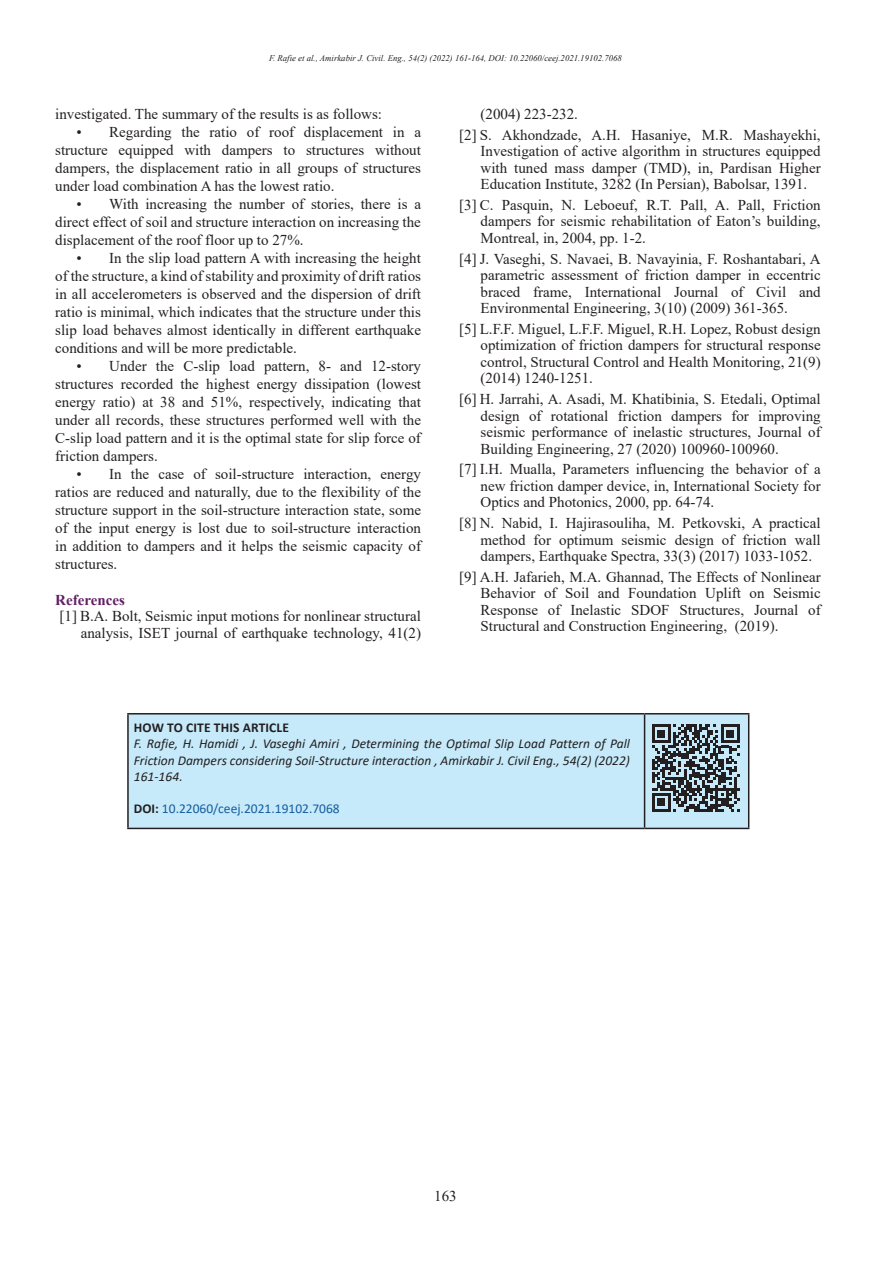
<style>
.page{position:relative;width:893px;height:1263px;background:#fff}
.page>*{position:absolute;margin:0;border:0;box-sizing:border-box;transform-origin:0 0}
.Normal_Text{font:15px/16.5px "Times New Roman";color:#231f20;text-align:justify}
.Heading_00__Without{font:700 15px "Times New Roman";color:#632065}
.t1{font:italic 13.5px/16.2px "Calibri";color:#231f20;text-align:justify}
.t2{font:13.5px "Calibri";color:#175d9e}
.t3{font:700 13.5px "Calibri";letter-spacing:.01em;color:#231f20}
.t4{font:italic 8.7px "Times New Roman";color:#231f20}
.s1{font-weight:700;color:#231f20}
</style>
<div class="page">
<div style="left:129px;top:714px;width:619px;height:114px;background:#c6eafa"></div>
<hr style="left:127px;top:713px;width:518px;height:1px;background:#231f20">
<hr style="left:127px;top:714px;width:2px;height:114px;background:#231f20">
<hr style="left:645px;top:713px;width:104px;height:1px;background:#231f20">
<hr style="left:644px;top:714px;width:1px;height:114px;background:#231f20">
<hr style="left:748px;top:714px;width:1px;height:114px;background:#231f20">
<hr style="left:127px;top:828px;width:518px;height:1px;background:#231f20">
<hr style="left:645px;top:828px;width:104px;height:1px;background:#231f20">
<svg style="left:652px;top:724px;width:87px;height:88px;background:#68757d"></svg>
<p class="t4" style="left:269px;top:52px;width:354px">F. Rafie et al., Amirkabir J. Civil. Eng., 54(2) (2022) 161-164, DOI: 10.22060/ceej.2021.19102.7068</p>
<p class="Normal_Text" style="left:55px;top:105px;width:328px">investigated. The summary of the results is as follows:</p>
<p class="Normal_Text" style="left:55px;top:122px;width:367px;line-height:18px;text-indent:21px">• Regarding the ratio of roof displacement in a structure equipped with dampers to structures without dampers, the displacement ratio in all groups of structures under load combination A has the lowest ratio.</p>
<p class="Normal_Text" style="left:55px;top:194px;width:367px;line-height:18px;text-indent:21px">• With increasing the number of stories, there is a direct effect of soil and structure interaction on increasing the displacement of the roof floor up to 27%.</p>
<p class="Normal_Text" style="left:55px;top:248px;width:367px;line-height:18px;text-indent:21px">• In the slip load pattern A with increasing the height of the structure, a kind of stability and proximity of drift ratios in all accelerometers is observed and the dispersion of drift ratio is minimal, which indicates that the structure under this slip load behaves almost identically in different earthquake conditions and will be more predictable.</p>
<p class="Normal_Text" style="left:55px;top:356px;width:367px;line-height:18px;text-indent:21px">• Under the C-slip load pattern, 8- and 12-story structures recorded the highest energy dissipation (lowest energy ratio) at 38 and 51%, respectively, indicating that under all records, these structures performed well with the C-slip load pattern and it is the optimal state for slip force of friction dampers.</p>
<p class="Normal_Text" style="left:55px;top:464px;width:367px;line-height:18px;text-indent:21px">• In the case of soil-structure interaction, energy ratios are reduced and naturally, due to the flexibility of the structure support in the soil-structure interaction state, some of the input energy is lost due to soil-structure interaction in addition to dampers and it helps the seismic capacity of structures.</p>
<p class="Heading_00__Without" style="left:55px;top:589px;width:71px">References</p>
<p class="Normal_Text" style="left:60px;top:608px;width:363px;text-align:right">[1] B.A. Bolt, Seismic input motions for nonlinear structural analysis, ISET journal of earthquake technology, 41(2)</p>
<p class="Normal_Text" style="left:480px;top:105px;width:99px">(2004) 223-232.</p>
<p class="Normal_Text" style="left:480px;top:126px;width:342px;text-indent:-21px">[2] S. Akhondzade, A.H. Hasaniye, M.R. Mashayekhi, Investigation of active algorithm in structures equipped with tuned mass damper (TMD), in, Pardisan Higher Education Institute, 3282 (In Persian), Babolsar, 1391.</p>
<p class="Normal_Text" style="left:480px;top:196px;width:342px;text-indent:-21px">[3] C. Pasquin, N. Leboeuf, R.T. Pall, A. Pall, Friction dampers for seismic rehabilitation of Eaton’s building, Montreal, in, 2004, pp. 1-2.</p>
<p class="Normal_Text" style="left:480px;top:250px;width:342px;text-indent:-21px">[4] J. Vaseghi, S. Navaei, B. Navayinia, F. Roshantabari, A parametric assessment of friction damper in eccentric braced frame, International Journal of Civil and Environmental Engineering, 3(10) (2009) 361-365.</p>
<p class="Normal_Text" style="left:480px;top:320px;width:342px;text-indent:-21px">[5] L.F.F. Miguel, L.F.F. Miguel, R.H. Lopez, Robust design optimization of friction dampers for structural response control, Structural Control and Health Monitoring, 21(9) (2014) 1240-1251.</p>
<p class="Normal_Text" style="left:480px;top:390px;width:342px;text-indent:-21px">[6] H. Jarrahi, A. Asadi, M. Khatibinia, S. Etedali, Optimal design of rotational friction dampers for improving seismic performance of inelastic structures, Journal of Building Engineering, 27 (2020) 100960-100960.</p>
<p class="Normal_Text" style="left:480px;top:461px;width:342px;text-indent:-21px">[7] I.H. Mualla, Parameters influencing the behavior of a new friction damper device, in, International Society for Optics and Photonics, 2000, pp. 64-74.</p>
<p class="Normal_Text" style="left:480px;top:514px;width:342px;text-indent:-21px">[8] N. Nabid, I. Hajirasouliha, M. Petkovski, A practical method for optimum seismic design of friction wall dampers, Earthquake Spectra, 33(3) (2017) 1033-1052.</p>
<p class="Normal_Text" style="left:480px;top:568px;width:342px;text-indent:-21px">[9] A.H. Jafarieh, M.A. Ghannad, The Effects of Nonlinear Behavior of Soil and Foundation Uplift on Seismic Response of Inelastic SDOF Structures, Journal of Structural and Construction Engineering, (2019).</p>
<p class="t3" style="left:134px;top:718px;width:157px">HOW TO CITE THIS ARTICLE</p>
<p class="t1" style="left:134px;top:735px;width:498px">F. Rafie, H. Hamidi , J. Vaseghi Amiri , Determining the Optimal Slip Load Pattern of Pall Friction Dampers considering Soil-Structure interaction , Amirkabir J. Civil Eng., 54(2) (2022)<br>161-164.</p>
<p class="t2" style="left:134px;top:799px;width:207px"><span class="s1">DOI:</span> 10.22060/ceej.2021.19102.7068</p>
<p class="Normal_Text" style="left:434px;top:1187px;width:24px">163</p>
</div>
